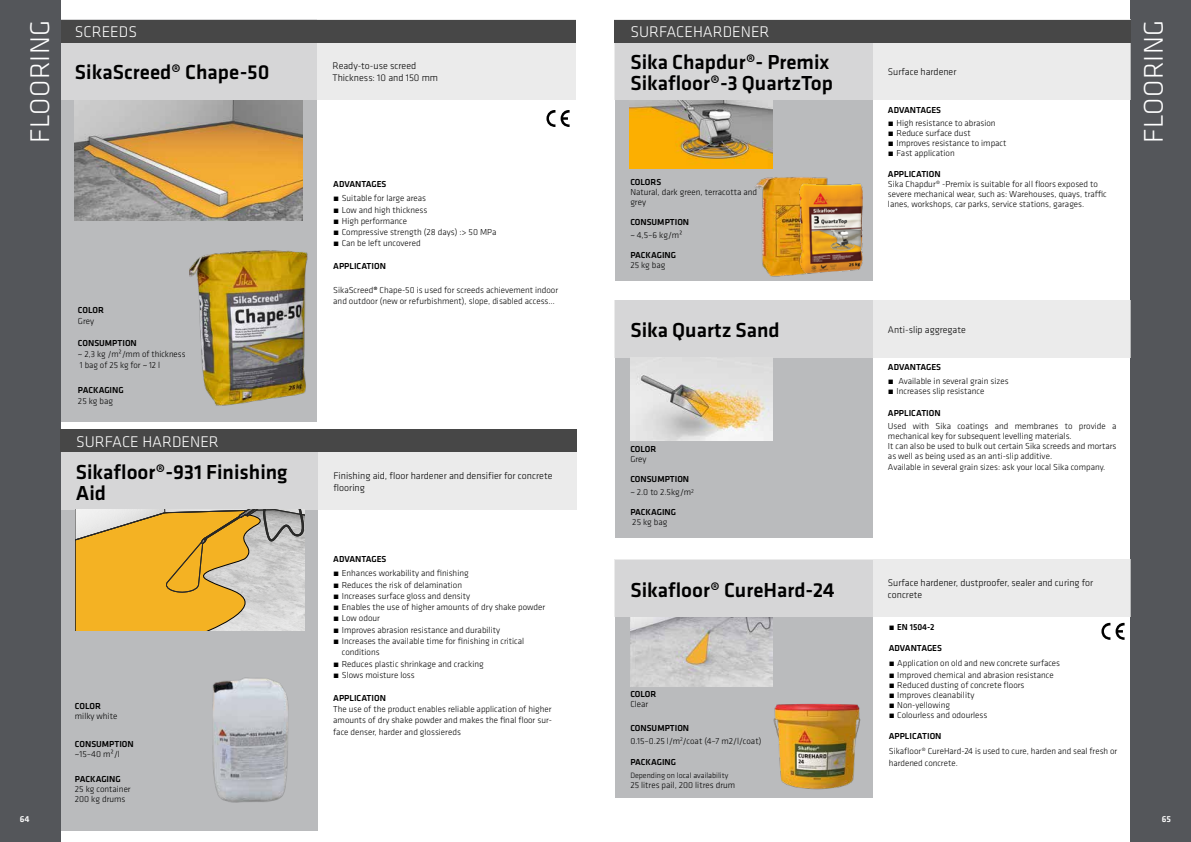
<style>
.page{position:relative;width:1191px;height:842px;background:#fff}
.page>*{position:absolute;margin:0;border:0;box-sizing:border-box;transform-origin:0 0}
.t1{font:300 28px "Klavika";letter-spacing:.015em;color:#fff}
.t2{font:500 21px/21px "Klavika";color:#000}
.t3{font:300 16px "Klavika";color:#fff}
.t4{font:300 10px/12px "Klavika";color:#000}
.t5{font:300 9px/10px "Klavika";color:#000}
.t6{font:500 9px "Klavika";color:#000}
.t7{font:500 9px "Klavika";color:#000;scale:.96 1}
.t8{font:500 9px "Klavika";color:#fff}
.t9{font:300 8px "Klavika";color:#000}
.s1{font-weight:500}
.s2{font-weight:300}
</style>
<div class="page">
<div style="left:60px;top:20px;width:257px;height:402px;background:#babbbd"></div>
<div style="left:60px;top:452px;width:258px;height:379px;background:#babbbd"></div>
<div style="left:60px;top:452px;width:516px;height:58px;background:#e3e3e3"></div>
<div style="left:60px;top:20px;width:515px;height:80px;background:linear-gradient(to right,#d1d1d2,#f0f0f0)"></div>
<div style="left:60px;top:20px;width:515px;height:23px;background:#474747"></div>
<div style="left:0;top:0;width:60px;height:842px;background:#54565a"></div>
<img style="left:212px;top:677px;width:77px;height:126px">
<img style="left:190px;top:250px;width:118px;height:156px">
<img style="left:74px;top:100px;width:228px;height:120px">
<svg style="left:76px;top:510px;width:228px;height:120px;background:#e0b75c"></svg>
<div style="left:1130px;top:0;width:61px;height:842px;background:#54565a"></div>
<div style="left:615px;top:20px;width:257px;height:260px;background:#babbbd"></div>
<div style="left:615px;top:560px;width:257px;height:237px;background:#babbbd"></div>
<div style="left:615px;top:300px;width:257px;height:238px;background:#babbbd"></div>
<div style="left:615px;top:560px;width:516px;height:57px;background:linear-gradient(to right,#d1d1d2,#f0f0f0)"></div>
<div style="left:615px;top:300px;width:516px;height:58px;background:#e3e3e3"></div>
<div style="left:615px;top:20px;width:516px;height:80px;background:#e3e3e3"></div>
<div style="left:615px;top:20px;width:516px;height:23px;background:#474747"></div>
<img style="left:755px;top:177px;width:73px;height:100px">
<img style="left:630px;top:358px;width:142px;height:83px">
<img style="left:630px;top:618px;width:142px;height:68px">
<img style="left:773px;top:703px;width:88px;height:87px">
<img style="left:630px;top:100px;width:142px;height:68px">
<img style="left:793px;top:179px;width:70px;height:98px">
<svg style="left:546px;top:110px;width:23px;height:17px"></svg>
<svg style="left:1101px;top:623px;width:23px;height:17px"></svg>
<div style="left:61px;top:429px;width:516px;height:23px;background:#474747"></div>
<h1 class="t1" style="left:23px;top:143px;width:124px;rotate:-90deg">FLOORING</h1>
<h3 class="t3" style="left:75px;top:22px;width:64px">SCREEDS</h3>
<h2 class="t2" style="left:75px;top:61px;width:196px">SikaScreed® Chape-50</h2>
<p class="t6" style="left:78px;top:304px;width:28px">COLOR</p>
<p class="t5" style="left:78px;top:316px;width:18px">Grey</p>
<p class="t6" style="left:78px;top:337px;width:60px">CONSUMPTION</p>
<p class="t5" style="left:78px;top:349px;width:109px;line-height:10.8px">~ 2,3 kg /m²/mm of thickness<br>1 bag of 25 kg for ~ 12 l</p>
<p class="t6" style="left:78px;top:384px;width:47px">PACKAGING</p>
<p class="t5" style="left:78px;top:396px;width:37px">25 kg bag</p>
<h3 class="t3" style="left:76px;top:432px;width:144px">SURFACE HARDENER</h3>
<h2 class="t2" style="left:76px;top:461px;width:213px">Sikafloor®-931 Finishing<br>Aid</h2>
<p class="t8" style="left:20px;top:813px;width:11px">64</p>
<p class="t6" style="left:75px;top:700px;width:28px">COLOR</p>
<p class="t5" style="left:75px;top:711px;width:44px">milky white</p>
<p class="t6" style="left:75px;top:737px;width:60px">CONSUMPTION</p>
<p class="t5" style="left:75px;top:748px;width:47px">~15–40 m²/l</p>
<p class="t6" style="left:75px;top:773px;width:47px">PACKAGING</p>
<p class="t5" style="left:75px;top:784px;width:57px">25 kg container<br>200 kg drums</p>
<p class="t4" style="left:332px;top:60px;width:107px">Ready-to-use screed<br>Thickness: 10 and 150 mm</p>
<p class="t6" style="left:333px;top:178px;width:55px">ADVANTAGES</p>
<p class="t5" style="left:333px;top:192px;width:165px;line-height:11.3px">́ Suitable for large areas<br>́ Low and high thickness<br>́ High performance<br>́ Compressive strength (28 days) :&gt; 50 MPa ́ Can be left uncovered</p>
<p class="t6" style="left:333px;top:260px;width:54px">APPLICATION</p>
<p class="t5" style="left:333px;top:284px;width:226px;line-height:11.3px">SikaScreed<span class="s1">®</span> Chape-50 is used for screeds achievement indoor and outdoor (new or refurbishment), slope, disabled access…</p>
<p class="t4" style="left:333px;top:470px;width:221px">Finishing aid, floor hardener and densifier for concrete flooring</p>
<p class="t6" style="left:333px;top:553px;width:55px">ADVANTAGES</p>
<p class="t5" style="left:333px;top:568px;width:137px">́ Enhances workability and finishing</p>
<p class="t5" style="left:333px;top:579px;width:130px">́ Reduces the risk of delamination</p>
<p class="t5" style="left:333px;top:591px;width:138px">́ Increases surface gloss and density</p>
<p class="t5" style="left:333px;top:602px;width:213px">́ Enables the use of higher amounts of dry shake powder</p>
<p class="t5" style="left:333px;top:613px;width:48px">́ Low odour</p>
<p class="t5" style="left:333px;top:625px;width:168px">́ Improves abrasion resistance and durability</p>
<p class="t5" style="left:333px;top:636px;width:192px">́ Increases the available time for finishing in critical</p>
<p class="t5" style="left:342px;top:647px;width:39px">conditions</p>
<p class="t5" style="left:333px;top:659px;width:152px">́ Reduces plastic shrinkage and cracking</p>
<p class="t5" style="left:333px;top:670px;width:83px">́ Slows moisture loss</p>
<p class="t6" style="left:333px;top:691px;width:54px">APPLICATION</p>
<p class="t5" style="left:333px;top:703px;width:220px;line-height:11.3px;text-align:justify">The use of the product enables reliable application of higher amounts of dry shake powder and makes the final floor sur&shy;face denser, harder and glossiereds</p>
<h3 class="t3" style="left:630px;top:22px;width:141px">SURFACEHARDENER</h3>
<h2 class="t2" style="left:630px;top:51px;width:204px">Sika Chapdur®- Premix<br>Sikafloor®-3 QuartzTop</h2>
<p class="t6" style="left:630px;top:176px;width:32px">COLORS</p>
<p class="t5" style="left:630px;top:187px;width:128px">Natural, dark green, terracotta and grey</p>
<p class="t6" style="left:630px;top:216px;width:60px">CONSUMPTION</p>
<p class="t5" style="left:630px;top:230px;width:54px">~ 4,5–6 kg/m²</p>
<p class="t6" style="left:630px;top:249px;width:47px">PACKAGING</p>
<p class="t5" style="left:630px;top:260px;width:37px">25 kg bag</p>
<h2 class="t2" style="left:630px;top:319px;width:151px">Sika Quartz Sand</h2>
<p class="t6" style="left:630px;top:443px;width:28px">COLOR</p>
<p class="t5" style="left:630px;top:454px;width:18px">Grey</p>
<p class="t5" style="left:630px;top:473px;width:65px;line-height:12.8px"><span class="s1">CONSUMPTION </span>~ 2.0 to 2.5kg/m<sup>2</sup></p>
<p class="t6" style="left:630px;top:506px;width:47px">PACKAGING</p>
<p class="t5" style="left:632px;top:517px;width:37px">25 kg bag</p>
<h2 class="t2" style="left:630px;top:578px;width:206px">Sikafloor® CureHard-24</h2>
<p class="t6" style="left:630px;top:687px;width:28px">COLOR</p>
<p class="t5" style="left:630px;top:698px;width:20px">Clear</p>
<p class="t5" style="left:630px;top:721px;width:133px;line-height:12.8px"><span class="s1">CONSUMPTION<br></span>0.15–0.25 l/m<sup>2</sup>/coat (4–7 m2/l/coat)</p>
<p class="t6" style="left:630px;top:756px;width:47px">PACKAGING</p>
<p class="t9" style="left:630px;top:770px;width:99px">Depending on local availability</p>
<p class="t5" style="left:630px;top:780px;width:106px">25 litres pail, 200 litres drum</p>
<p class="t4" style="left:888px;top:66px;width:70px">Surface hardener</p>
<p class="t6" style="left:888px;top:104px;width:55px">ADVANTAGES</p>
<p class="t5" style="left:888px;top:118px;width:120px">́ High resistance to abrasion<br>́ Reduce surface dust<br>́ Improves resistance to impact ́ Fast application</p>
<p class="t6" style="left:888px;top:168px;width:54px">APPLICATION</p>
<p class="t5" style="left:888px;top:179px;width:220px">Sika Chapdur® -Premix is suitable for all floors exposed to severe mechanical wear, such as: Warehouses, quays, traffic lanes, workshops, car parks, service stations, garages.</p>
<h1 class="t1" style="left:1136px;top:143px;width:124px;rotate:-90deg">FLOORING</h1>
<p class="t4" style="left:888px;top:323px;width:79px">Anti-slip aggregate</p>
<p class="t6" style="left:888px;top:361px;width:55px">ADVANTAGES</p>
<p class="t5" style="left:888px;top:376px;width:122px">́ Available in several grain sizes ́ Increases slip resistance</p>
<p class="t6" style="left:888px;top:407px;width:54px">APPLICATION</p>
<p class="t5" style="left:888px;top:420px;width:230px">Used with Sika coatings and membranes to provide a mechanical key for subsequent levelling materials.<br>It can also be used to bulk out certain Sika screeds and mortars as well as being used as an anti-slip additive.</p>
<p class="t5" style="left:888px;top:462px;width:219px">Available in several grain sizes: ask your local Sika company.</p>
<p class="t4" style="left:888px;top:577px;width:207px">Surface hardener, dustproofer, sealer and curing for concrete</p>
<p class="t7" style="left:888px;top:620px;width:49px"><span class="s2">́</span> EN 1504-2</p>
<p class="t6" style="left:888px;top:642px;width:55px">ADVANTAGES</p>
<p class="t5" style="left:888px;top:657px;width:173px;line-height:12px">́ Application on old and new concrete surfaces ́ Improved chemical and abrasion resistance</p>
<p class="t5" style="left:888px;top:680px;width:137px">́ Reduced dusting of concrete floors ́ Improves cleanability<br>́ Non-yellowing<br>́ Colourless and odourless</p>
<p class="t6" style="left:888px;top:730px;width:54px">APPLICATION</p>
<p class="t5" style="left:888px;top:745px;width:230px;line-height:12px">Sikafloor® CureHard-24 is used to cure, harden and seal fresh or hardened concrete.</p>
<p class="t8" style="left:1161px;top:813px;width:11px">65</p>
</div>
